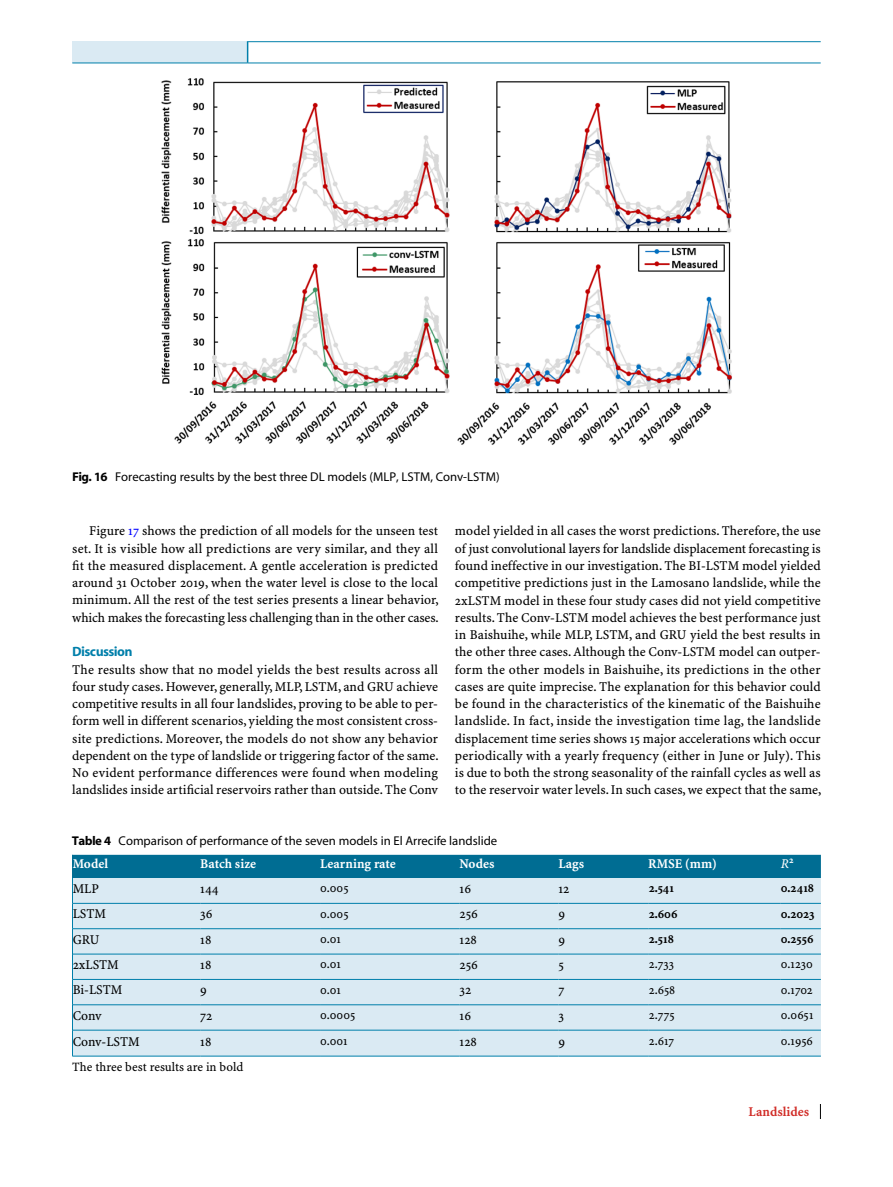
<style>
.page{position:relative;width:893px;height:1187px;background:#fff}
.page>*{position:absolute;margin:0;border:0;box-sizing:border-box;transform-origin:0 0}
.t1{font:13.5px/17.2px "S Minion Plus";color:#000;text-align:justify}
.t2{font:700 13.5px "S Minion Plus";color:#fff}
.t3{font:13.5px "S Minion Plus Bold 4";color:#d12d28}
.t4{font:700 13.5px "S Myriad";color:#007faa}
.t5{font:italic 13.5px "S Minion Plus";color:#fff}
.t6{font:12.75px "S Myriad";color:#000}
.t7{font:12.75px "S Minion Plus";color:#000}
.t8{font:700 12.75px "S Minion Plus";color:#000}
.s1{font-weight:700}
.s2{color:#00f}
</style>
<div class="page">
<svg style="left:820px;top:1104px;width:1px;height:14px"></svg>
<div style="left:72px;top:42px;width:176px;height:21px;background:#daeaf3"></div>
<svg style="left:247px;top:42px;width:1px;height:21px"></svg>
<hr style="left:72px;top:63px;width:176px;height:1px;background:#007faa">
<hr style="left:247px;top:41px;width:574px;height:1px;background:#007faa">
<hr style="left:248px;top:63px;width:573px;height:1px;background:#007faa">
<img style="left:161px;top:78px;width:571px;height:367px">
<hr style="left:72px;top:1055px;width:128px;height:1px;background:#007faa">
<hr style="left:200px;top:1055px;width:120px;height:1px;background:#007faa">
<hr style="left:320px;top:1055px;width:140px;height:1px;background:#007faa">
<hr style="left:460px;top:1055px;width:98px;height:1px;background:#007faa">
<hr style="left:558px;top:1055px;width:90px;height:1px;background:#007faa">
<hr style="left:648px;top:1055px;width:133px;height:1px;background:#007faa">
<hr style="left:781px;top:1055px;width:40px;height:1px;background:#007faa">
<svg style="left:72px;top:854px;width:749px;height:201px;background:#bad8e5"></svg>
<p class="t6" style="left:72px;top:471px;width:429px"><span class="s1">Fig. 16</span> Forecasting results by the best three DL models (MLP, LSTM, Conv-LSTM)</p>
<p class="t1" style="left:72px;top:522px;width:368px;text-indent:17px">Figure <span class="s2">17</span> shows the prediction of all models for the unseen test set. It is visible how all predictions are very similar, and they all fit the measured displacement. A gentle acceleration is predicted around 31 October 2019, when the water level is close to the local minimum. All the rest of the test series presents a linear behavior, which makes the forecasting less challenging than in the other cases.</p>
<p class="t4" style="left:72px;top:644px;width:61px">Discussion</p>
<p class="t1" style="left:72px;top:660px;width:368px">The results show that no model yields the best results across all four study cases. However, generally, MLP, LSTM, and GRU achieve competitive results in all four landslides, proving to be able to per&shy;form well in different scenarios, yielding the most consistent cross&shy;site predictions. Moreover, the models do not show any behavior dependent on the type of landslide or triggering factor of the same.<br>No evident performance differences were found when modeling landslides inside artificial reservoirs rather than outside. The Conv</p>
<p class="t1" style="left:455px;top:522px;width:368px">model yielded in all cases the worst predictions. Therefore, the use of just convolutional layers for landslide displacement forecasting is found ineffective in our investigation. The BI-LSTM model yielded competitive predictions just in the Lamosano landslide, while the 2xLSTM model in these four study cases did not yield competitive results. The Conv-LSTM model achieves the best performance just in Baishuihe, while MLP, LSTM, and GRU yield the best results in the other three cases. Although the Conv-LSTM model can outper&shy;form the other models in Baishuihe, its predictions in the other cases are quite imprecise. The explanation for this behavior could be found in the characteristics of the kinematic of the Baishuihe landslide. In fact, inside the investigation time lag, the landslide displacement time series shows 15 major accelerations which occur periodically with a yearly frequency (either in June or July). This is due to both the strong seasonality of the rainfall cycles as well as to the reservoir water levels. In such cases, we expect that the same,</p>
<p class="t6" style="left:72px;top:834px;width:426px"><span class="s1">Table 4</span> Comparison of performance of the seven models in El Arrecife landslide</p>
<p class="t2" style="left:73px;top:856px;width:37px">Model</p>
<p class="t2" style="left:200px;top:856px;width:57px">Batch size</p>
<p class="t2" style="left:320px;top:856px;width:77px">Learning rate</p>
<p class="t2" style="left:460px;top:856px;width:36px">Nodes</p>
<p class="t2" style="left:558px;top:856px;width:27px">Lags</p>
<p class="t2" style="left:648px;top:856px;width:70px">RMSE (mm)</p>
<p class="t5" style="left:781px;top:856px;width:14px">R<sup>2</sup></p>
<p class="t1" style="left:73px;top:880px;width:28px">MLP</p>
<p class="t1" style="left:200px;top:880px;width:20px">144</p>
<p class="t7" style="left:320px;top:881px;width:30px">0.005</p>
<p class="t1" style="left:460px;top:880px;width:13px">16</p>
<p class="t1" style="left:558px;top:880px;width:12px">12</p>
<p class="t8" style="left:649px;top:881px;width:27px">2.541</p>
<p class="t8" style="left:781px;top:881px;width:35px">0.2418</p>
<p class="t1" style="left:73px;top:905px;width:35px">LSTM</p>
<p class="t1" style="left:200px;top:905px;width:14px">36</p>
<p class="t7" style="left:320px;top:906px;width:30px">0.005</p>
<p class="t1" style="left:460px;top:905px;width:20px">256</p>
<p class="t1" style="left:558px;top:905px;width:8px">9</p>
<p class="t8" style="left:649px;top:906px;width:30px">2.606</p>
<p class="t8" style="left:781px;top:906px;width:35px">0.2023</p>
<p class="t1" style="left:73px;top:930px;width:28px">GRU</p>
<p class="t1" style="left:200px;top:930px;width:13px">18</p>
<p class="t7" style="left:320px;top:931px;width:22px">0.01</p>
<p class="t1" style="left:460px;top:930px;width:19px">128</p>
<p class="t1" style="left:558px;top:930px;width:8px">9</p>
<p class="t8" style="left:649px;top:931px;width:27px">2.518</p>
<p class="t8" style="left:781px;top:931px;width:34px">0.2556</p>
<p class="t1" style="left:73px;top:956px;width:48px">2xLSTM</p>
<p class="t1" style="left:200px;top:956px;width:13px">18</p>
<p class="t7" style="left:320px;top:957px;width:22px">0.01</p>
<p class="t1" style="left:460px;top:956px;width:20px">256</p>
<p class="t1" style="left:558px;top:956px;width:7px">5</p>
<p class="t7" style="left:649px;top:957px;width:27px">2.733</p>
<p class="t7" style="left:781px;top:957px;width:34px">0.1230</p>
<p class="t1" style="left:73px;top:981px;width:51px">Bi-LSTM</p>
<p class="t1" style="left:200px;top:981px;width:8px">9</p>
<p class="t7" style="left:320px;top:982px;width:22px">0.01</p>
<p class="t1" style="left:460px;top:981px;width:13px">32</p>
<p class="t1" style="left:558px;top:981px;width:7px">7</p>
<p class="t7" style="left:649px;top:982px;width:28px">2.658</p>
<p class="t7" style="left:781px;top:982px;width:33px">0.1702</p>
<p class="t1" style="left:73px;top:1006px;width:30px">Conv</p>
<p class="t1" style="left:200px;top:1006px;width:14px">72</p>
<p class="t7" style="left:320px;top:1007px;width:37px">0.0005</p>
<p class="t1" style="left:460px;top:1006px;width:13px">16</p>
<p class="t1" style="left:558px;top:1006px;width:7px">3</p>
<p class="t7" style="left:649px;top:1007px;width:27px">2.775</p>
<p class="t7" style="left:781px;top:1007px;width:34px">0.0651</p>
<p class="t1" style="left:73px;top:1032px;width:69px">Conv-LSTM</p>
<p class="t1" style="left:200px;top:1032px;width:13px">18</p>
<p class="t7" style="left:320px;top:1033px;width:29px">0.001</p>
<p class="t1" style="left:460px;top:1032px;width:19px">128</p>
<p class="t1" style="left:558px;top:1032px;width:8px">9</p>
<p class="t7" style="left:649px;top:1033px;width:27px">2.617</p>
<p class="t7" style="left:781px;top:1033px;width:34px">0.1956</p>
<p class="t7" style="left:72px;top:1060px;width:173px">The three best results are in bold</p>
<p class="t3" style="left:748px;top:1103px;width:62px">Landslides</p>
</div>
